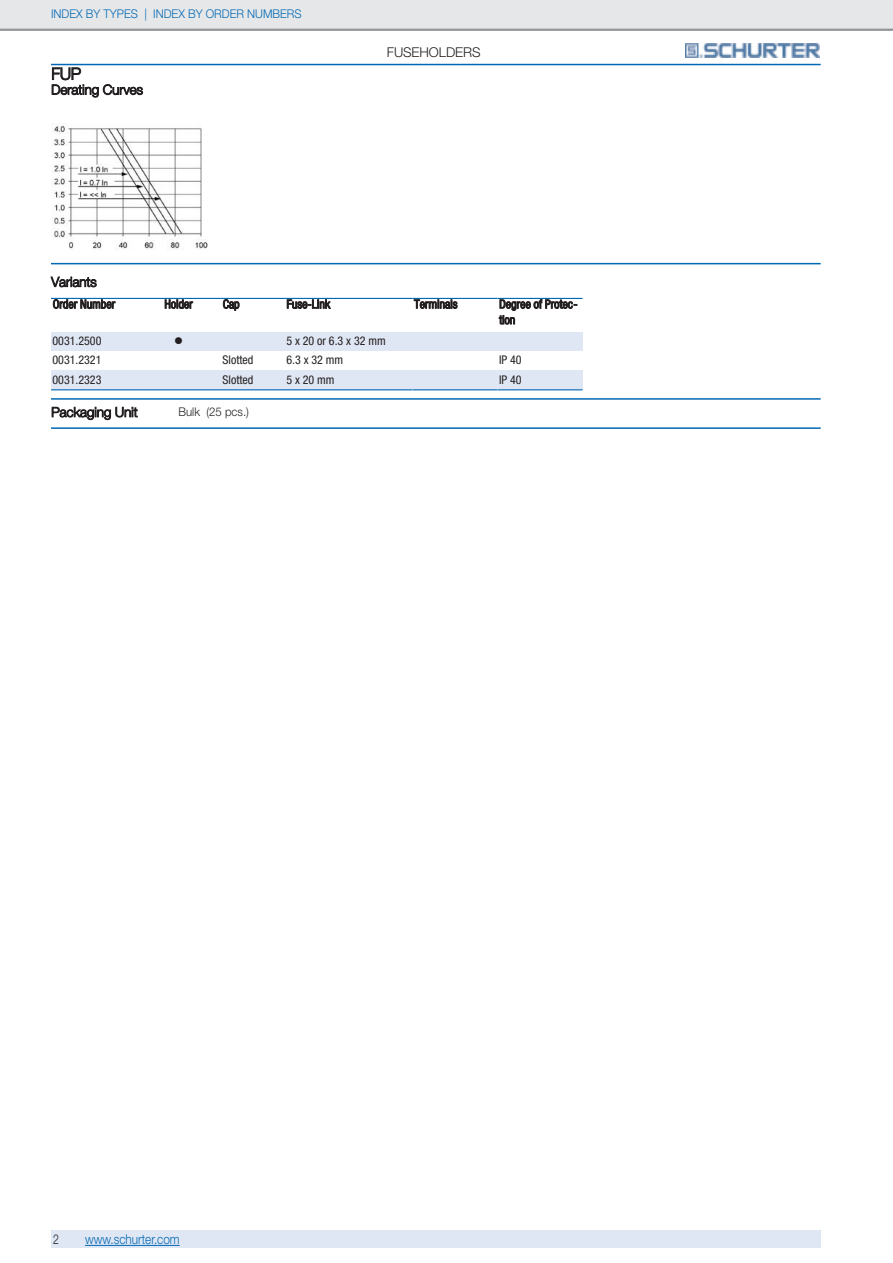
<style>
.page{position:relative;width:893px;height:1263px;background:#fff}
.page>*{position:absolute;margin:0;border:0;box-sizing:border-box;transform-origin:0 0}
.t1{font:300 16.5px "Helvetica Neue LT";color:#231f20}
.t2{font:300 13.5px "Helvetica Neue LT";letter-spacing:-.005em;color:#231f20}
.t3{font:300 13.5px "Helvetica Neue LT";color:#0168b3;scale:.87 1}
.t4{font:300 13.5px "Helvetica Neue LT";letter-spacing:-.005em;color:#231f20;scale:.78 1}
.t5{font:condensed 12px/15.8px "Helvetica Neue LT";color:#231f20}
.t6{font:300 12px "Helvetica Neue LT";color:#0168b3;scale:.95 1}
.t7{font:300 12px "Helvetica Neue LT";color:#231f20;scale:.95 1}
.t8{font:12px "Wingdings";color:#231f20}
</style>
<div class="page">
<img style="left:685px;top:43px;width:135px;height:15px">
<hr style="left:51px;top:64px;width:770px;height:1px;background:#0168b3">
<div style="left:51px;top:1230px;width:770px;height:17px;background:#e0e7f4"></div>
<div style="left:0;top:0;width:893px;height:30px;background:#e6e7e9"></div>
<hr style="left:0;top:29px;width:893px;height:2px;background:#939598">
<svg style="left:85px;top:1245px;width:26px;height:1px"></svg>
<hr style="left:111px;top:1245px;width:44px;height:1px;background:#0168b3">
<svg style="left:155px;top:1245px;width:25px;height:1px"></svg>
<img style="left:51px;top:125px;width:157px;height:125px">
<hr style="left:51px;top:263px;width:770px;height:1px;background:#0168b3">
<hr style="left:51px;top:298px;width:85px;height:1px;background:#0168b3">
<hr style="left:136px;top:298px;width:85px;height:1px;background:#0168b3">
<hr style="left:221px;top:298px;width:64px;height:1px;background:#0168b3">
<hr style="left:285px;top:298px;width:127px;height:1px;background:#0168b3">
<hr style="left:412px;top:298px;width:85px;height:1px;background:#0168b3">
<hr style="left:497px;top:298px;width:86px;height:1px;background:#0168b3">
<div style="left:51px;top:332px;width:85px;height:20px;background:#e0e7f4"></div>
<div style="left:136px;top:332px;width:85px;height:20px;background:#e0e7f4"></div>
<div style="left:221px;top:332px;width:64px;height:20px;background:#e0e7f4"></div>
<div style="left:285px;top:332px;width:127px;height:20px;background:#e0e7f4"></div>
<div style="left:412px;top:332px;width:85px;height:20px;background:#e0e7f4"></div>
<div style="left:497px;top:332px;width:86px;height:20px;background:#e0e7f4"></div>
<div style="left:51px;top:371px;width:85px;height:19px;background:#e0e7f4"></div>
<hr style="left:51px;top:389px;width:85px;height:1px;background:#0168b3">
<div style="left:136px;top:371px;width:85px;height:19px;background:#e0e7f4"></div>
<hr style="left:136px;top:389px;width:85px;height:1px;background:#0168b3">
<div style="left:221px;top:371px;width:64px;height:19px;background:#e0e7f4"></div>
<hr style="left:221px;top:389px;width:64px;height:1px;background:#0168b3">
<div style="left:285px;top:371px;width:127px;height:19px;background:#e0e7f4"></div>
<hr style="left:285px;top:389px;width:127px;height:1px;background:#0168b3">
<div style="left:412px;top:371px;width:85px;height:19px;background:#e0e7f4"></div>
<hr style="left:412px;top:389px;width:85px;height:1px;background:#0168b3">
<div style="left:497px;top:371px;width:86px;height:19px;background:#e0e7f4"></div>
<hr style="left:497px;top:389px;width:86px;height:1px;background:#0168b3">
<hr style="left:51px;top:398px;width:770px;height:2px;background:#0168b3">
<hr style="left:51px;top:427px;width:770px;height:2px;background:#0168b3">
<p class="t6" style="left:51px;top:9px;width:265px">INDEX BY TYPES | INDEX BY ORDER NUMBERS</p>
<h1 class="t1" style="left:51px;top:68px;width:31px">FUP</h1>
<p class="t2" style="left:51px;top:85px;width:93px">Derating Curves</p>
<p class="t2" style="left:387px;top:47px;width:95px">FUSEHOLDERS</p>
<p class="t2" style="left:51px;top:277px;width:47px">Variants</p>
<p class="t5" style="left:53px;top:297px;width:64px">Order Number</p>
<p class="t5" style="left:164px;top:297px;width:30px">Holder</p>
<p class="t5" style="left:223px;top:297px;width:18px">Cap</p>
<p class="t5" style="left:287px;top:297px;width:45px">Fuse-Link</p>
<p class="t5" style="left:414px;top:297px;width:45px">Terminals</p>
<p class="t5" style="left:499px;top:297px;width:80px">Degree of Protec&shy;tion</p>
<p class="t5" style="left:53px;top:334px;width:50px">0031.2500</p>
<p class="t8" style="left:174px;top:334px;width:10px">●</p>
<p class="t5" style="left:286px;top:334px;width:101px">5 x 20 or 6.3 x 32 mm</p>
<p class="t5" style="left:53px;top:353px;width:50px">0031.2321</p>
<p class="t5" style="left:223px;top:353px;width:32px">Slotted</p>
<p class="t5" style="left:286px;top:353px;width:58px">6.3 x 32 mm</p>
<p class="t5" style="left:499px;top:353px;width:24px">IP 40</p>
<p class="t5" style="left:53px;top:372px;width:50px">0031.2323</p>
<p class="t5" style="left:223px;top:372px;width:32px">Slotted</p>
<p class="t5" style="left:286px;top:372px;width:50px">5 x 20 mm</p>
<p class="t5" style="left:499px;top:372px;width:24px">IP 40</p>
<p class="t2" style="left:51px;top:407px;width:88px">Packaging Unit</p>
<p class="t7" style="left:179px;top:407px;width:76px">Bulk (25 pcs.)</p>
<p class="t4" style="left:53px;top:1234px;width:9px">2</p>
<p class="t3" style="left:85px;top:1234px;width:110px">www.schurter.com</p>
</div>
